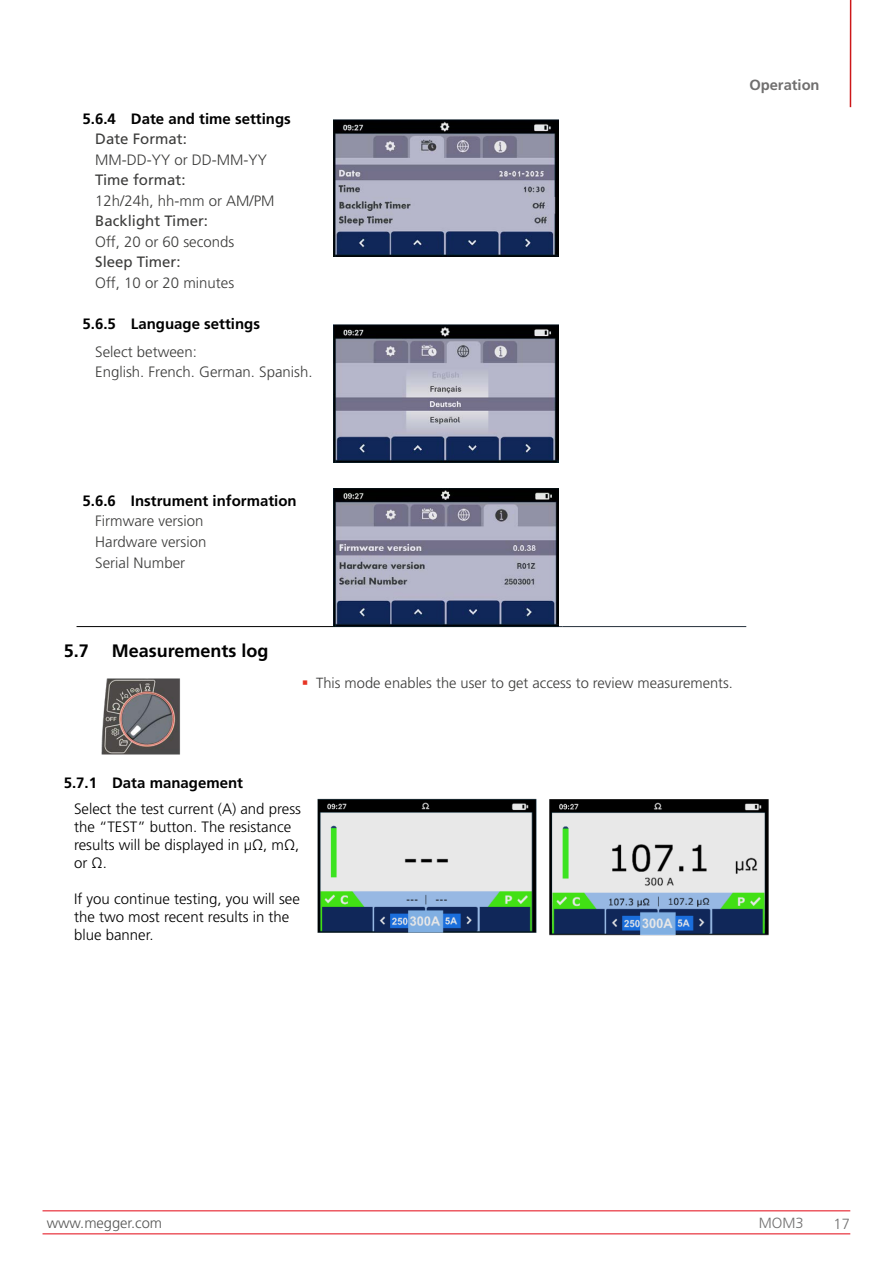
<style>
.page{position:relative;width:893px;height:1263px;background:#fff}
.page>*{position:absolute;margin:0;border:0;box-sizing:border-box;transform-origin:0 0}
.t1{font:700 18px "Frutiger LT Pro";color:#000}
.t2{font:300 15px/18px "Frutiger LT Pro";color:#000}
.t3{font:300 15px/20.7px "Frutiger LT Pro";color:#3c3c3b}
.t4{font:700 15px "Frutiger LT Pro";color:#000}
.t5{font:15px "Frutiger LT Pro";color:#3c3c3b}
.t6{font:300 14.7px "Frutiger LT Pro";color:#3c3c3b}
.t7{font:300 14.7px "Frutiger LT Pro";color:#575756}
.t8{font:700 14.7px "Frutiger LT Pro";color:#706f6f}
.t9{font:300 14.7px "Frutiger LT Pro";color:#706f6f}
</style>
<div class="page">
<hr style="left:43px;top:1210px;width:807px;height:1px;background:#e30613">
<hr style="left:43px;top:1233px;width:807px;height:1px;background:#e30613">
<hr style="left:850px;top:0;width:1px;height:107px;background:#cd1719">
<img style="left:333px;top:119px;width:226px;height:137px">
<img style="left:333px;top:325px;width:226px;height:138px">
<hr style="left:77px;top:626px;width:256px;height:1px;background:#000">
<hr style="left:333px;top:626px;width:230px;height:1px;background:#25303b">
<hr style="left:563px;top:626px;width:183px;height:1px;background:#25303b">
<img style="left:333px;top:489px;width:226px;height:137px">
<img style="left:101px;top:678px;width:79px;height:77px">
<img style="left:317px;top:798px;width:220px;height:135px">
<img style="left:550px;top:799px;width:219px;height:137px">
<p class="t4" style="left:83px;top:109px;width:210px">5.6.4 Date and time settings</p>
<p class="t5" style="left:95px;top:130px;width:93px">Date Format:</p>
<p class="t3" style="left:95px;top:149px;width:173px">MM-DD-YY or DD-MM-YY</p>
<p class="t5" style="left:95px;top:171px;width:92px">Time format:</p>
<p class="t3" style="left:95px;top:190px;width:181px">12h/24h, hh-mm or AM/PM</p>
<p class="t5" style="left:95px;top:212px;width:114px">Backlight Timer:</p>
<p class="t3" style="left:95px;top:231px;width:140px">Off, 20 or 60 seconds</p>
<p class="t5" style="left:95px;top:253px;width:87px">Sleep Timer:</p>
<p class="t3" style="left:95px;top:272px;width:140px">Off, 10 or 20 minutes</p>
<p class="t4" style="left:83px;top:315px;width:179px">5.6.5 Language settings</p>
<p class="t3" style="left:95px;top:342px;width:219px;line-height:19.5px">Select between:<br>English. French. German. Spanish.</p>
<p class="t8" style="left:749px;top:76px;width:72px">Operation</p>
<p class="t4" style="left:83px;top:492px;width:216px">5.6.6 Instrument information</p>
<p class="t3" style="left:95px;top:511px;width:113px">Firmware version<br>Hardware version<br>Serial Number</p>
<p class="t1" style="left:64px;top:640px;width:27px">5.7</p>
<p class="t1" style="left:112px;top:640px;width:158px">Measurements log</p>
<p class="t6" style="left:316px;top:675px;width:418px">This mode enables the user to get access to review measurements.</p>
<p class="t4" style="left:64px;top:774px;width:181px">5.7.1 Data management</p>
<p class="t2" style="left:74px;top:799px;width:228px">Select the test current (A) and press the “TEST” button. The resistance results will be displayed in µΩ, mΩ, or Ω.</p>
<p class="t2" style="left:74px;top:889px;width:227px">If you continue testing, you will see the two most recent results in the blue banner.</p>
<p class="t7" style="left:47px;top:1214px;width:117px">www.megger.com</p>
<p class="t9" style="left:759px;top:1214px;width:46px">MOM3</p>
<p class="t9" style="left:834px;top:1216px;width:18px">17</p>
</div>
